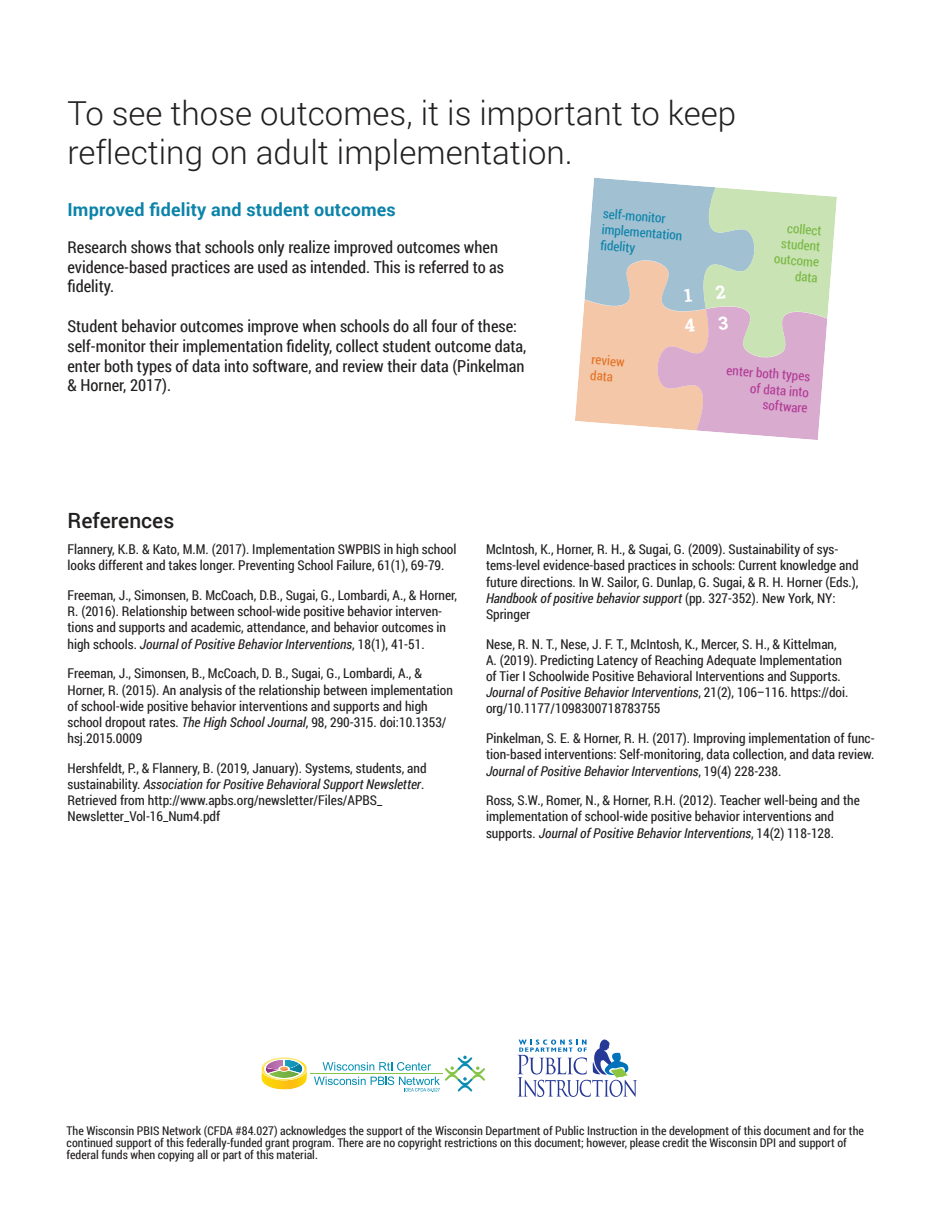
<style>
.page{position:relative;width:945px;height:1215px;background:#fff}
.page>*{position:absolute;margin:0;border:0;box-sizing:border-box;transform-origin:0 0}
.t1{font:300 33px/39.6px "Roboto";color:#221f1f}
.t2{font:500 21px "Roboto";color:#221f1f}
.t3{font:700 18px "Roboto";letter-spacing:.01em;color:#0c83a9}
.t4{font:16.5px/19.8px "Roboto Condensed";color:#221f1f}
.t5{font:13.5px/16.2px "Roboto Condensed";color:#221f1f}
.t6{font:13.2px/15.8px "Roboto Condensed";color:#0c83a9}
.t7{font:13.2px/15.9px "Roboto Condensed";color:#b23a95;text-align:right}
.t8{font:13.2px/15.9px "Roboto Condensed";color:#78b842;text-align:right}
.t9{font:13.2px/15.9px "Roboto Condensed";color:#e37225}
.t10{font:12px/12px "Roboto Condensed";color:#221f1f}
.s1{font-style:italic}
</style>
<div class="page">
<hr style="left:311px;top:1073px;width:132px;height:1px;background:#84c446">
<img style="left:262px;top:1080px;width:45px;height:10px">
<img style="left:261px;top:1061px;width:46px;height:19px">
<svg style="left:262px;top:1057px;width:38px;height:16px"></svg>
<svg style="left:314px;top:1056px;width:171px;height:36px"></svg>
<svg style="left:517px;top:1040px;width:120px;height:57px"></svg>
<svg style="left:575px;top:178px;width:262px;height:262px;background:#d4cdc8"></svg>
<h1 class="t1" style="left:68px;top:96px;width:670px">To see those outcomes, it is important to keep reflecting on adult implementation.</h1>
<h3 class="t3" style="left:68px;top:197px;width:330px">Improved fidelity and student outcomes</h3>
<p class="t6" style="left:603px;top:207px;width:82px;rotate:4deg">self-monitor implementation fi delity</p>
<p class="t8" style="left:777px;top:220px;width:47px;rotate:4deg">collect student outcome data</p>
<p class="t4" style="left:68px;top:238px;width:438px">Research shows that schools only realize improved outcomes when evidence-based practices are used as intended. This is referred to as fidelity.</p>
<p class="t4" style="left:68px;top:317px;width:460px">Student behavior outcomes improve when schools do all four of these: self-monitor their implementation fidelity, collect student outcome data, enter both types of data into software, and review their data (Pinkelman &amp; Horner, 2017).</p>
<p class="t9" style="left:592px;top:353px;width:35px;rotate:4deg">review data</p>
<p class="t7" style="left:727px;top:363px;width:85px;rotate:4deg">enter both types of data into software</p>
<h2 class="t2" style="left:68px;top:508px;width:108px">References</h2>
<p class="t5" style="left:68px;top:542px;width:391px">Flannery, K.B. &amp; Kato, M.M. (2017). Implementation SWPBIS in high school looks different and takes longer. Preventing School Failure, 61(1), 69-79.</p>
<p class="t5" style="left:68px;top:588px;width:391px">Freeman, J., Simonsen, B. McCoach, D.B., Sugai, G., Lombardi, A., &amp; Horner, R. (2016). Relationship between school-wide positive behavior interven&shy;tions and supports and academic, attendance, and behavior outcomes in high schools. <span class="s1">Journal of Positive Behavior Interventions</span>, 18(1), 41-51.</p>
<p class="t5" style="left:68px;top:666px;width:387px">Freeman, J., Simonsen, B., McCoach, D. B., Sugai, G., Lombardi, A., &amp; Horner, R. (2015). An analysis of the relationship between implementation of school-wide positive behavior interventions and supports and high school dropout rates. <span class="s1">The High School Journal</span>, 98, 290-315. doi:10.1353/ hsj.2015.0009</p>
<p class="t5" style="left:68px;top:761px;width:361px">Hershfeldt, P., &amp; Flannery, B. (2019, January). Systems, students, and sustainability. <span class="s1">Association for Positive Behavioral Support Newsletter</span>.<br>Retrieved from http://www.apbs.org/newsletter/Files/APBS_ Newsletter_Vol-16_Num4.pdf</p>
<p class="t5" style="left:486px;top:542px;width:374px">McIntosh, K., Horner, R. H., &amp; Sugai, G. (2009). Sustainability of sys&shy;tems-level evidence-based practices in schools: Current knowledge and future directions. In W. Sailor, G. Dunlap, G. Sugai, &amp; R. H. Horner (Eds.), <span class="s1">Handbook of positive behavior support</span> (pp. 327-352). New York, NY:<br>Springer</p>
<p class="t5" style="left:486px;top:637px;width:364px">Nese, R. N. T., Nese, J. F. T., McIntosh, K., Mercer, S. H., &amp; Kittelman, A. (2019). Predicting Latency of Reaching Adequate Implementation of Tier I Schoolwide Positive Behavioral Interventions and Supports.<br><span class="s1">Journal of Positive Behavior Interventions</span>, 21(2), 106–116. https://doi. org/10.1177/1098300718783755</p>
<p class="t5" style="left:486px;top:731px;width:390px;text-align:justify">Pinkelman, S. E. &amp; Horner, R. H. (2017). Improving implementation of func&shy;tion-based interventions: Self-monitoring, data collection, and data review.<br><span class="s1">Journal of Positive Behavior Interventions</span>, 19(4) 228-238.</p>
<p class="t5" style="left:486px;top:793px;width:375px">Ross, S.W., Romer, N., &amp; Horner, R.H. (2012). Teacher well-being and the implementation of school-wide positive behavior interventions and supports. <span class="s1">Journal of Positive Behavior Interventions</span>, 14(2) 118-128.</p>
<p class="t10" style="left:67px;top:1126px;width:799px">The Wisconsin PBIS Network (CFDA #84.027) acknowledges the support of the Wisconsin Department of Public Instruction in the development of this document and for the continued support of this federally-funded grant program. There are no copyright restrictions on this document; however, please credit the Wisconsin DPI and support of federal funds when copying all or part of this material.</p>
</div>
